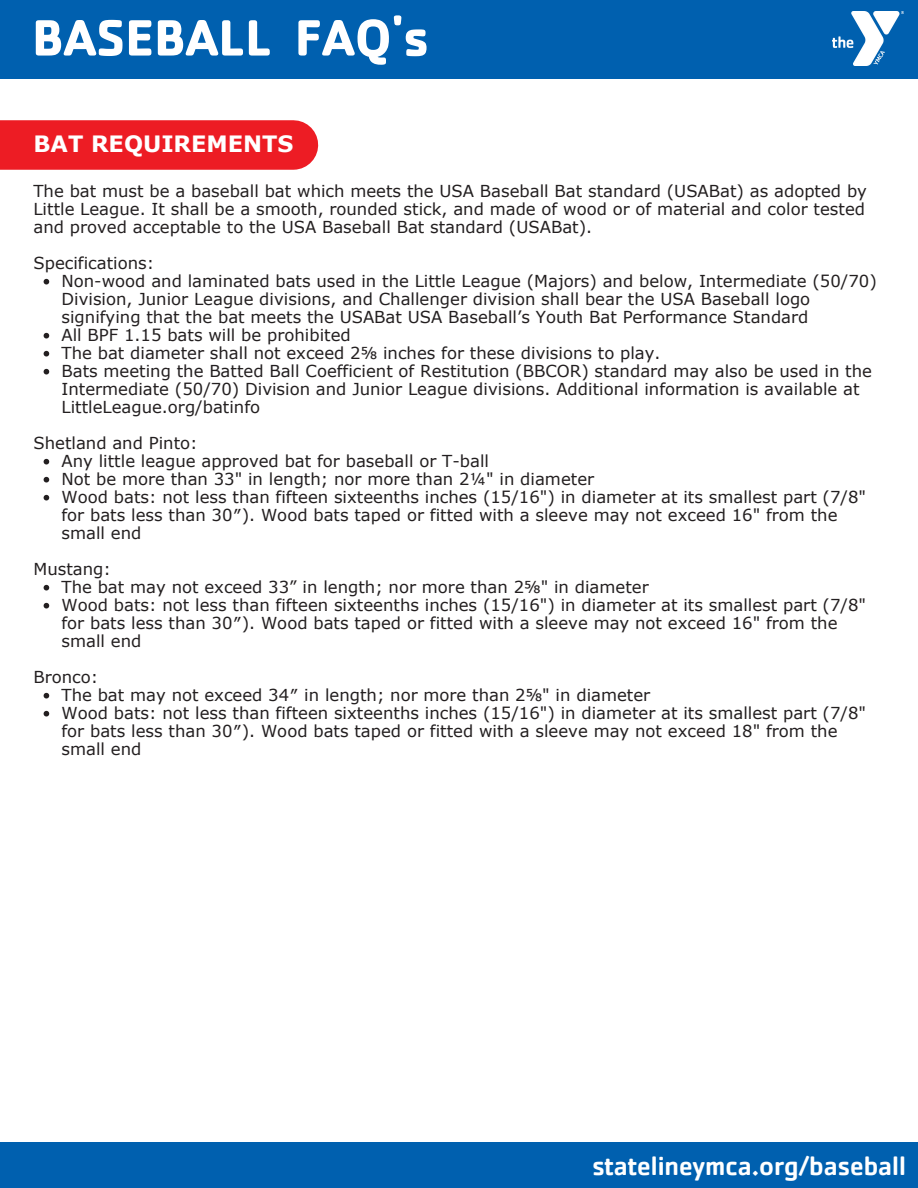
<style>
.page{position:relative;width:918px;height:1188px;background:#fff}
.page>*{position:absolute;margin:0;border:0;box-sizing:border-box;transform-origin:0 0}
.t1{font:700 52.8px "Cachet Pro";color:#fff}
.t2{font:500 27px "Cachet Pro";color:#fff}
.t3{font:700 22.5px "Verdana";color:#fff}
.t4{font:16.5px/18px "Verdana";color:#231f20}
</style>
<div class="page">
<div style="left:0;top:0;width:918px;height:78px;background:#0060af"></div>
<img style="left:833px;top:11px;width:71px;height:54px">
<div style="left:0;top:1142px;width:918px;height:46px;background:#0060af"></div>
<svg style="left:44px;top:279px;width:5px;height:5px"></svg>
<svg style="left:44px;top:333px;width:5px;height:5px"></svg>
<svg style="left:44px;top:351px;width:5px;height:5px"></svg>
<svg style="left:44px;top:369px;width:5px;height:5px"></svg>
<svg style="left:44px;top:459px;width:5px;height:5px"></svg>
<svg style="left:44px;top:477px;width:5px;height:5px"></svg>
<svg style="left:44px;top:495px;width:5px;height:5px"></svg>
<svg style="left:44px;top:585px;width:5px;height:5px"></svg>
<svg style="left:44px;top:603px;width:5px;height:5px"></svg>
<svg style="left:44px;top:693px;width:5px;height:5px"></svg>
<svg style="left:44px;top:711px;width:5px;height:5px"></svg>
<div style="left:0;top:120px;width:293px;height:50px;background:#ed1c24"></div>
<h1 class="t1" style="left:32px;top:4px;width:398px">BASEBALL FAQ's</h1>
<h3 class="t3" style="left:33px;top:130px;width:262px">BAT REQUIREMENTS</h3>
<p class="t4" style="left:33px;top:181px;width:835px;text-align:justify">The bat must be a baseball bat which meets the USA Baseball Bat standard (USABat) as adopted by Little League. It shall be a smooth, rounded stick, and made of wood or of material and color tested and proved acceptable to the USA Baseball Bat standard (USABat).</p>
<p class="t4" style="left:62px;top:253px;width:817px;text-indent:-28px">Specifications:<br>Non-wood and laminated bats used in the Little League (Majors) and below, Intermediate (50/70)<br>Division, Junior League divisions, and Challenger division shall bear the USA Baseball logo signifying that the bat meets the USABat USA Baseball’s Youth Bat Performance Standard<br>All BPF 1.15 bats will be prohibited<br>The bat diameter shall not exceed 2⅝ inches for these divisions to play.<br>Bats meeting the Batted Ball Coefficient of Restitution (BBCOR) standard may also be used in the Intermediate (50/70) Division and Junior League divisions. Additional information is available at LittleLeague.org/batinfo</p>
<p class="t4" style="left:62px;top:433px;width:806px;text-indent:-28px">Shetland and Pinto:<br>Any little league approved bat for baseball or T-ball<br>Not be more than 33" in length; nor more than 2¼" in diameter<br>Wood bats: not less than fifteen sixteenths inches (15/16") in diameter at its smallest part (7/8" for bats less than 30″). Wood bats taped or fitted with a sleeve may not exceed 16" from the small end</p>
<p class="t4" style="left:62px;top:559px;width:806px;text-indent:-28px">Mustang:<br>The bat may not exceed 33” in length; nor more than 2⅝" in diameter<br>Wood bats: not less than fifteen sixteenths inches (15/16") in diameter at its smallest part (7/8" for bats less than 30″). Wood bats taped or fitted with a sleeve may not exceed 16" from the small end</p>
<p class="t4" style="left:62px;top:667px;width:806px;text-indent:-28px">Bronco:<br>The bat may not exceed 34″ in length; nor more than 2⅝" in diameter<br>Wood bats: not less than fifteen sixteenths inches (15/16") in diameter at its smallest part (7/8" for bats less than 30″). Wood bats taped or fitted with a sleeve may not exceed 18" from the small end</p>
<h2 class="t2" style="left:592px;top:1149px;width:315px">statelineymca.org/baseball</h2>
</div>
